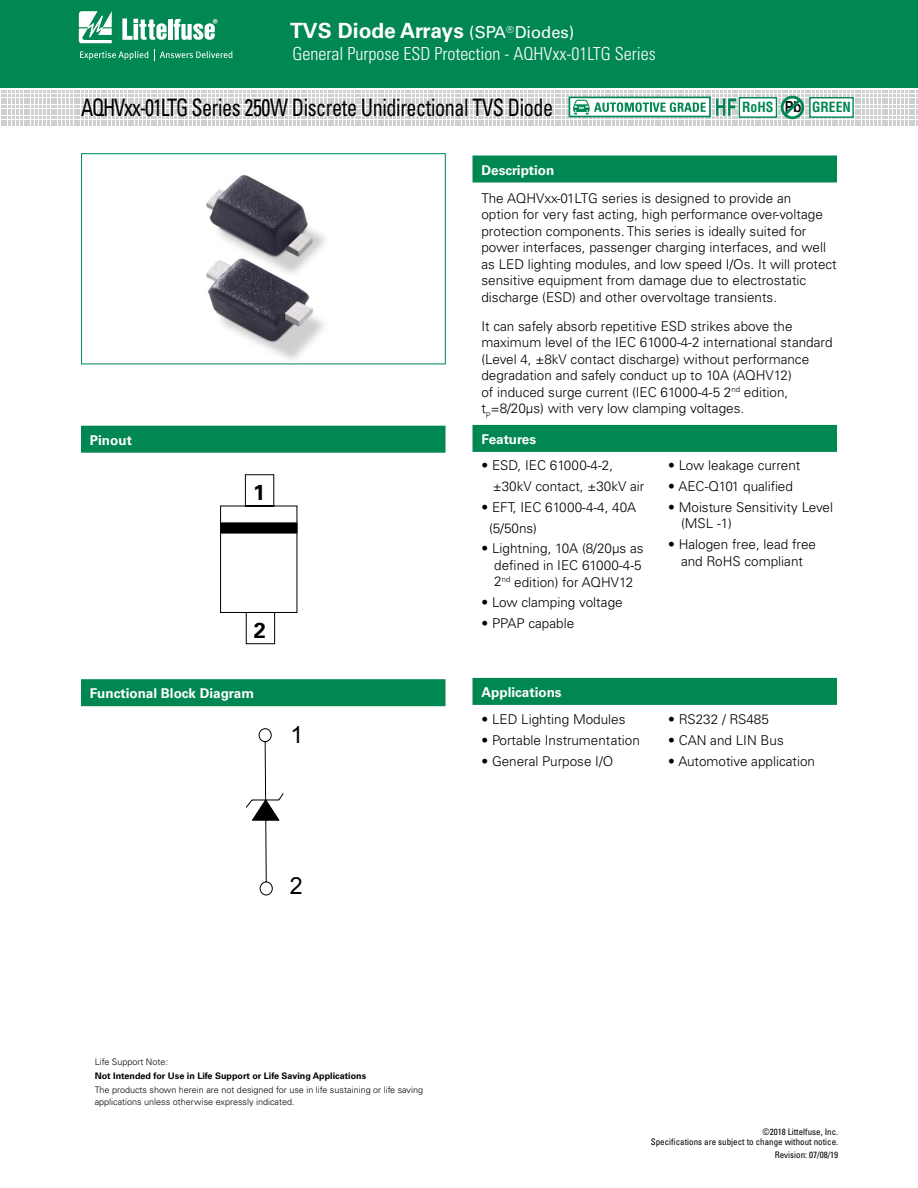
<style>
.page{position:relative;width:918px;height:1188px;background:#fff}
.page>*{position:absolute;margin:0;border:0;box-sizing:border-box;transform-origin:0 0}
.t1{font:condensed 24px "Univers LT Std";letter-spacing:-.02em;color:#000;scale:.84 1}
.t2{font:23.55px "Arial";color:#000100}
.t3{font:700 21.6px "Univers LT Std";color:#000}
.t4{font:700 21px "Univers LT Std";color:#fff}
.t5{font:300 condensed 18px "Univers LT Std";color:#fff}
.t6{font:700 condensed 13.65px "Helvetica LT Std";color:#008752}
.t7{font:300 13.5px/16.5px "Univers LT Std";color:#000}
.t8{font:700 13.5px "Univers LT Std";color:#fff}
.t9{font:300 9px/12px "Univers LT Std";color:#000}
.t10{font:condensed 9px/10.8px "Univers LT Std";color:#000;text-align:right}
.t11{font:700 9px "Univers LT Std";color:#000}
.s1{font-weight:400;font-size:16.5px}
.s2{font-family:"Univers LT Std";font-stretch:expanded;font-size:15.15px;color:#000}
</style>
<div class="page">
<div style="left:0;top:0;width:918px;height:88px;background:#008752"></div>
<svg style="left:79px;top:11px;width:33px;height:32px"></svg>
<hr style="left:168px;top:19px;width:4px;height:21px;background:#fff">
<svg style="left:174px;top:19px;width:44px;height:21px"></svg>
<svg style="left:122px;top:18px;width:45px;height:22px"></svg>
<svg style="left:80px;top:51px;width:68px;height:9px"></svg>
<svg style="left:154px;top:49px;width:78px;height:12px"></svg>
<div style="left:472px;top:156px;width:365px;height:27px;background:#008752"></div>
<div style="left:472px;top:678px;width:365px;height:27px;background:#008752"></div>
<div style="left:472px;top:425px;width:365px;height:27px;background:#008752"></div>
<div style="left:81px;top:426px;width:365px;height:27px;background:#008752"></div>
<div style="left:81px;top:679px;width:365px;height:27px;background:#008752"></div>
<svg style="left:246px;top:728px;width:38px;height:167px"></svg>
<img style="left:206px;top:175px;width:119px;height:185px">
<div style="left:81px;top:153px;width:365px;height:211px;border:1px solid #008752"></div>
<svg style="left:1px;top:91px;width:917px;height:35px"></svg>
<svg style="left:220px;top:474px;width:77px;height:139px"></svg>
<div style="left:246px;top:612px;width:29px;height:32px;border:1px solid #000"></div>
<div style="left:220px;top:523px;width:77px;height:10px;background:#000"></div>
<h3 class="t4" style="left:290px;top:19px;width:286px">TVS Diode Arrays <span class="s1">(SPA</span> <sup>®</sup> <span class="s1">Diodes)</span></h3>
<h3 class="t5" style="left:292px;top:43px;width:365px">General Purpose ESD Protection - AQHVxx-01LTG Series</h3>
<h1 class="t1" style="left:81px;top:92px;width:564px">AQHVxx-01LTG Series 250W Discrete Unidirectional TVS Diode</h1>
<p class="t6" style="left:742px;top:98px;width:110px">RoHS <span class="s2">Pb</span> GREEN</p>
<p class="t8" style="left:90px;top:432px;width:43px">Pinout</p>
<h3 class="t3" style="left:253px;top:480px;width:14px">1</h3>
<h3 class="t3" style="left:254px;top:618px;width:14px">2</h3>
<p class="t8" style="left:90px;top:686px;width:166px">Functional Block Diagram</p>
<h2 class="t2" style="left:291px;top:720px;width:14px">1</h2>
<h2 class="t2" style="left:290px;top:870px;width:14px">2</h2>
<p class="t8" style="left:481px;top:162px;width:74px">Description</p>
<p class="t7" style="left:481px;top:190px;width:357px">The AQHVxx-01LTG series is designed to provide an<br>option for very fast acting, high performance over-voltage protection components. This series is ideally suited for power interfaces, passenger charging interfaces, and well as LED lighting modules, and low speed I/Os. It will protect sensitive equipment from damage due to electrostatic discharge (ESD) and other overvoltage transients.</p>
<p class="t7" style="left:481px;top:318px;width:353px">It can safely absorb repetitive ESD strikes above the maximum level of the IEC 61000-4-2 international standard (Level 4, ±8kV contact discharge) without performance degradation and safely conduct up to 10A (AQHV12)<br>of induced surge current (IEC 61000-4-5 2<sup>nd</sup> edition, t<sub>P</sub>=8/20μs) with very low clamping voltages.</p>
<p class="t8" style="left:481px;top:431px;width:56px">Features</p>
<p class="t7" style="left:493px;top:455px;width:153px;line-height:20.7px;text-indent:-11px">• ESD, IEC 61000-4-2, ±30kV contact, ±30kV air</p>
<p class="t7" style="left:489px;top:497px;width:149px;line-height:20.7px;text-indent:-8px">• EFT, IEC 61000-4-4, 40A (5/50ns)</p>
<p class="t7" style="left:494px;top:540px;width:151px;text-indent:-13px">• Lightning, 10A (8/20μs as defined in IEC 61000-4-5<br>2<sup>nd</sup> edition) for AQHV12</p>
<p class="t7" style="left:482px;top:594px;width:143px">• Low clamping voltage</p>
<p class="t7" style="left:482px;top:615px;width:94px">• PPAP capable</p>
<p class="t7" style="left:668px;top:457px;width:134px">• Low leakage current</p>
<p class="t7" style="left:668px;top:478px;width:126px">• AEC-Q101 qualified</p>
<p class="t7" style="left:681px;top:499px;width:154px;text-indent:-13px">• Moisture Sensitivity Level (MSL -1)</p>
<p class="t7" style="left:668px;top:536px;width:149px;text-align:center">• Halogen free, lead free and RoHS compliant</p>
<p class="t8" style="left:481px;top:684px;width:82px">Applications</p>
<p class="t7" style="left:482px;top:711px;width:146px">• LED Lighting Modules</p>
<p class="t7" style="left:482px;top:732px;width:160px">• Portable Instrumentation</p>
<p class="t7" style="left:482px;top:753px;width:133px">• General Purpose I/O</p>
<p class="t7" style="left:668px;top:711px;width:102px">• RS232 / RS485</p>
<p class="t7" style="left:668px;top:732px;width:117px">• CAN and LIN Bus</p>
<p class="t7" style="left:668px;top:753px;width:148px">• Automotive application</p>
<p class="t9" style="left:95px;top:1056px;width:75px">Life Support Note:</p>
<p class="t11" style="left:95px;top:1071px;width:273px">Not Intended for Use in Life Support or Life Saving Applications</p>
<p class="t9" style="left:95px;top:1084px;width:330px">The products shown herein are not designed for use in life sustaining or life saving applications unless otherwise expressly indicated.</p>
<p class="t10" style="left:651px;top:1126px;width:189px">©2018 Littelfuse, Inc.<br>Specifications are subject to change without notice.</p>
<p class="t10" style="left:775px;top:1149px;width:65px">Revision: 07/08/19</p>
</div>
